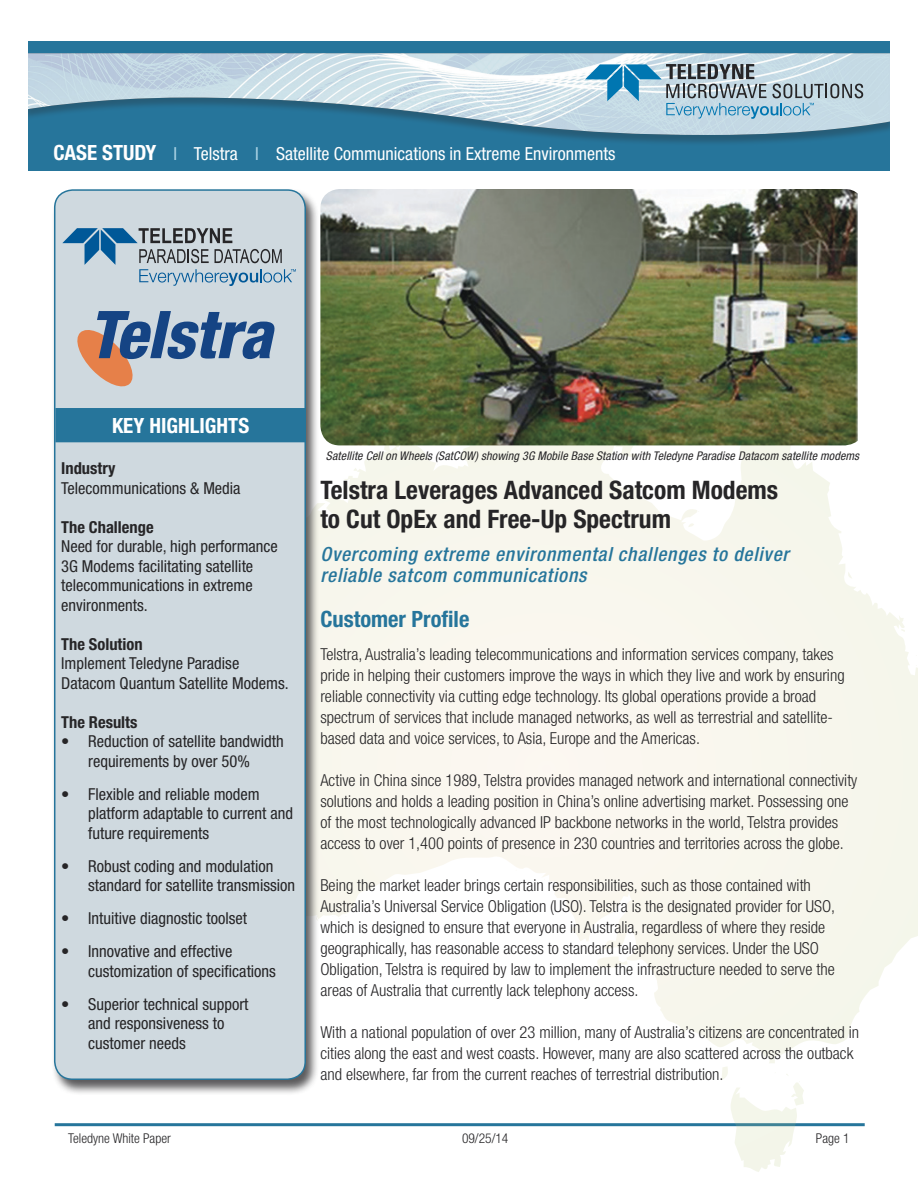
<style>
.page{position:relative;width:918px;height:1188px;background:#fff}
.page>*{position:absolute;margin:0;border:0;box-sizing:border-box;transform-origin:0 0}
.t1{font:italic 800 condensed 66px "Helvetica Neue";color:#154484}
.t2{font:700 condensed 25.5px/28.8px "Helvetica Neue";color:#262527}
.t3{font:700 condensed 22.5px "Helvetica Neue";color:#26759b}
.t4{font:700 condensed 21px "Helvetica Neue";color:#fff}
.t5{font:italic 500 condensed 19.5px/21px "Helvetica Neue";letter-spacing:.04em;color:#26759b}
.t6{font:condensed 18px "Helvetica Neue";color:#fff}
.t7{font:300 condensed 16.5px/21px "Helvetica Neue";color:#262527}
.t8{font:condensed 16.5px/19.5px "Helvetica Neue";color:#262527}
.t9{font:700 condensed 16.5px "Helvetica Neue";color:#262527}
.t10{font:300 condensed 13.5px "Helvetica Neue";color:#262527}
.t11{font:italic condensed 12px "Helvetica Neue";letter-spacing:.01em;color:#262527}
.s1{font-weight:700;font-size:21px}
.s2{color:#a9d2e4}
</style>
<div class="page">
<div style="left:28px;top:41px;width:864px;height:130px;background:#26759b"></div>
<div style="left:23px;top:54px;width:873px;height:92px;background:#262527;opacity:.3"></div>
<img style="left:28px;top:53px;width:862px;height:82px">
<svg style="left:585px;top:64px;width:278px;height:55px;background:#a0bdcb"></svg>
<hr style="left:55px;top:1123px;width:810px;height:3px;background:#26759b">
<div style="left:0;top:41px;width:28px;height:130px;background:#fff"></div>
<div style="left:890px;top:41px;width:28px;height:130px;background:#fff"></div>
<svg style="left:320px;top:445px;width:451px;height:215px"></svg>
<img style="left:320px;top:189px;width:538px;height:256px">
<div style="left:51px;top:188px;width:269px;height:907px;background:#262527;opacity:.75"></div>
<div style="left:55px;top:190px;width:250px;height:889px;background:#cfd9df;border-radius:18px"></div>
<div style="left:54px;top:189px;width:252px;height:891px;border:2px solid #26759b;border-radius:18px"></div>
<svg style="left:62px;top:228px;width:234px;height:58px"></svg>
<svg style="left:77px;top:330px;width:56px;height:57px"></svg>
<div style="left:55px;top:408px;width:251px;height:34px;background:#26759b"></div>
<p class="t6" style="left:54px;top:143px;width:563px"><span class="s1">CASE STUDY</span> <span class="s2">I</span> Telstra <span class="s2">I</span> Satellite Communications in Extreme Environments</p>
<p class="t1" style="left:88px;top:294px;width:185px">Telstra</p>
<p class="t4" style="left:112px;top:413px;width:139px">KEY HIGHLIGHTS</p>
<p class="t9" style="left:61px;top:458px;width:56px">Industry</p>
<p class="t8" style="left:61px;top:478px;width:181px">Telecommunications &amp; Media</p>
<p class="t9" style="left:61px;top:517px;width:94px">The Challenge</p>
<p class="t8" style="left:61px;top:537px;width:218px">Need for durable, high performance<br>3G Modems facilitating satellite telecommunications in extreme environments.</p>
<p class="t9" style="left:61px;top:634px;width:83px">The Solution</p>
<p class="t8" style="left:61px;top:654px;width:229px">Implement Teledyne Paradise<br>Datacom Quantum Satellite Modems.</p>
<p class="t9" style="left:61px;top:712px;width:78px">The Results</p>
<p class="t8" style="left:61px;top:732px;width:224px;text-align:center">• Reduction of satellite bandwidth requirements by over 50%</p>
<p class="t8" style="left:88px;top:784px;width:206px;text-indent:-27px">• Flexible and reliable modem platform adaptable to current and future requirements</p>
<p class="t8" style="left:88px;top:856px;width:208px;text-indent:-27px">• Robust coding and modulation standard for satellite transmission</p>
<p class="t8" style="left:61px;top:909px;width:187px">• Intuitive diagnostic toolset</p>
<p class="t8" style="left:88px;top:942px;width:189px;text-indent:-27px">• Innovative and effective customization of specifications</p>
<p class="t8" style="left:88px;top:994px;width:162px;text-indent:-27px">• Superior technical support and responsiveness to customer needs</p>
<p class="t11" style="left:326px;top:449px;width:535px">Satellite Cell on Wheels (SatCOW) showing 3G Mobile Base Station with Teledyne Paradise Datacom satellite modems</p>
<p class="t2" style="left:320px;top:475px;width:459px">Telstra Leverages Advanced Satcom Modems to Cut OpEx and Free-Up Spectrum</p>
<p class="t5" style="left:320px;top:543px;width:470px">Overcoming extreme environmental challenges to deliver reliable satcom communications</p>
<p class="t3" style="left:320px;top:605px;width:151px">Customer Profile</p>
<p class="t7" style="left:320px;top:644px;width:526px">Telstra, Australia’s leading telecommunications and information services company, takes pride in helping their customers improve the ways in which they live and work by ensuring reliable connectivity via cutting edge technology. Its global operations provide a broad spectrum of services that include managed networks, as well as terrestrial and satellite&shy;based data and voice services, to Asia, Europe and the Americas.</p>
<p class="t7" style="left:320px;top:770px;width:539px">Active in China since 1989, Telstra provides managed network and international connectivity solutions and holds a leading position in China’s online advertising market. Possessing one of the most technologically advanced IP backbone networks in the world, Telstra provides access to over 1,400 points of presence in 230 countries and territories across the globe.</p>
<p class="t7" style="left:320px;top:875px;width:516px">Being the market leader brings certain responsibilities, such as those contained with Australia’s Universal Service Obligation (USO). Telstra is the designated provider for USO, which is designed to ensure that everyone in Australia, regardless of where they reside geographically, has reasonable access to standard telephony services. Under the USO Obligation, Telstra is required by law to implement the infrastructure needed to serve the areas of Australia that currently lack telephony access.</p>
<p class="t7" style="left:320px;top:1022px;width:540px">With a national population of over 23 million, many of Australia’s citizens are concentrated in cities along the east and west coasts. However, many are also scattered across the outback and elsewhere, far from the current reaches of terrestrial distribution.</p>
<p class="t10" style="left:68px;top:1131px;width:104px">Teledyne White Paper</p>
<p class="t10" style="left:462px;top:1131px;width:48px">09/25/14</p>
<p class="t10" style="left:816px;top:1131px;width:35px">Page 1</p>
</div>
